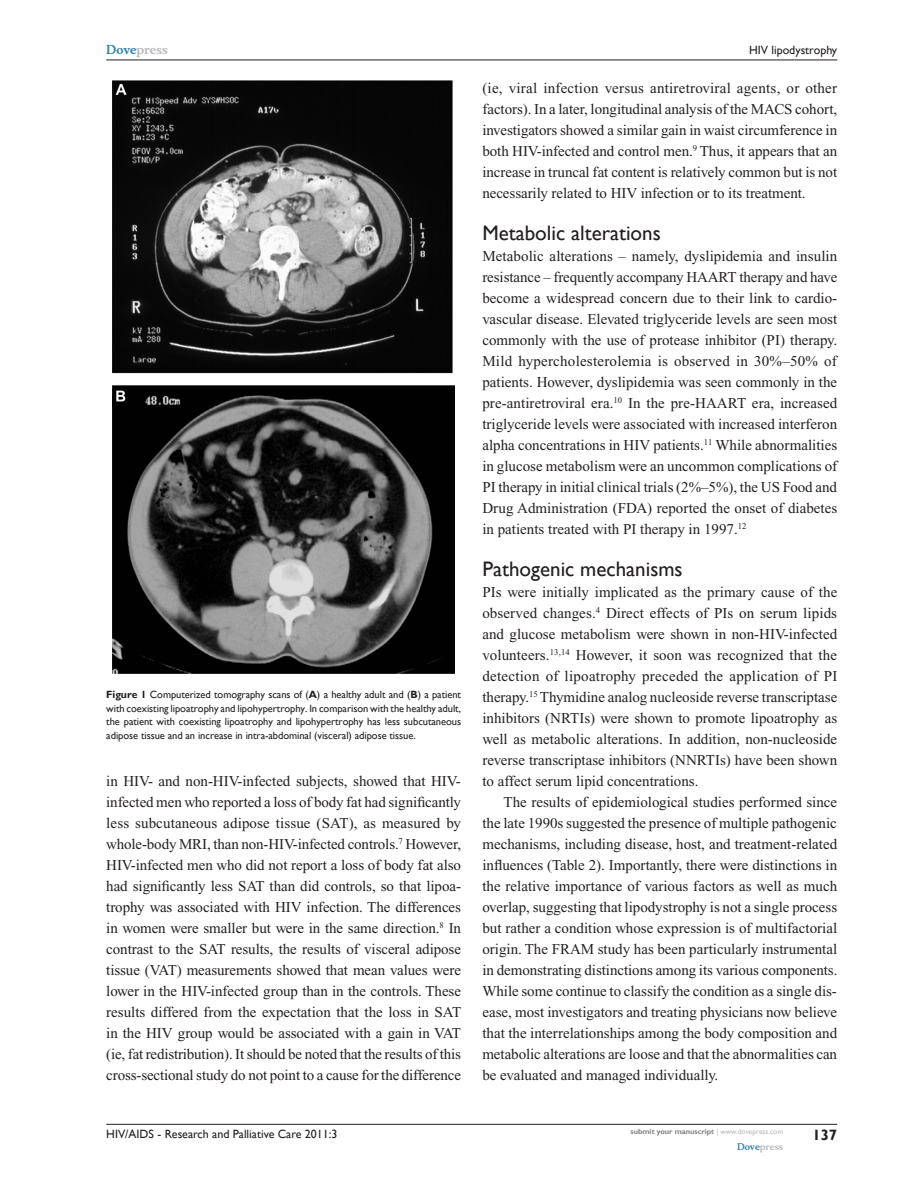
<style>
.page{position:relative;width:918px;height:1188px;background:#fff}
.page>*{position:absolute;margin:0;border:0;box-sizing:border-box;transform-origin:0 0}
.t1{font:21px "Gill Sans";color:#231f20}
.t2{font:15px/21px "Times New Roman";letter-spacing:-.005em;color:#231f20;text-align:justify}
.t3{font:700 15px "Gill Sans";color:#231f20}
.t4{font:12px "Gill Sans";color:#231f20}
.t5{font:700 12px "Musee";color:#b8b9bc}
.t6{font:10.5px/13.5px "Gill Sans";letter-spacing:-.005em;color:#231f20;text-align:justify}
.t7{font:700 9px "Musee";color:#b8b9bc}
.t8{font:700 7.5px "Gill Sans";color:#808285}
.s1{color:#3485ae}
.s2{font-weight:700}
.s3{font-weight:400;color:#b8b9bc}
</style>
<div class="page">
<hr style="left:106px;top:1124px;width:731px;height:1px;background:#231f20">
<hr style="left:106px;top:60px;width:731px;height:1px;background:#231f20">
<img style="left:113px;top:81px;width:342px;height:592px">
<p class="t5" style="left:106px;top:43px;width:63px"><span class="s1">Dove</span>press</p>
<p class="t6" style="left:106px;top:688px;width:356px"><span class="s2">Figure 1</span> Computerized tomography scans of (<span class="s2">A</span>) a healthy adult and (<span class="s2">B</span>) a patient with coexisting lipoatrophy and lipohypertrophy. In comparison with the healthy adult, the patient with coexisting lipoatrophy and lipohypertrophy has less subcutaneous adipose tissue and an increase in intra-abdominal (visceral) adipose tissue.</p>
<p class="t2" style="left:106px;top:770px;width:356px">in HIV- and non-HIV-infected subjects, showed that HIV&shy;infected men who reported a loss of body fat had significantly less subcutaneous adipose tissue (SAT), as measured by whole-body MRI, than non-HIV-infected controls.<sup>7</sup> However, HIV-infected men who did not report a loss of body fat also had significantly less SAT than did controls, so that lipoa&shy;trophy was associated with HIV infection. The differences in women were smaller but were in the same direction.<sup>8</sup> In contrast to the SAT results, the results of visceral adipose tissue (VAT) measurements showed that mean values were lower in the HIV-infected group than in the controls. These results differed from the expectation that the loss in SAT in the HIV group would be associated with a gain in VAT (ie, fat redistribution). It should be noted that the results of this cross-sectional study do not point to a cause for the difference</p>
<p class="t4" style="left:749px;top:43px;width:90px">HIV lipodystrophy</p>
<p class="t2" style="left:482px;top:77px;width:356px">(ie, viral infection versus antiretroviral agents, or other factors). In a later, longitudinal analysis of the MACS cohort, investigators showed a similar gain in waist circumference in both HIV-infected and control men.<sup>9</sup> Thus, it appears that an increase in truncal fat content is relatively common but is not necessarily related to HIV infection or to its treatment.</p>
<h1 class="t1" style="left:482px;top:220px;width:180px">Metabolic alterations</h1>
<p class="t2" style="left:482px;top:245px;width:357px">Metabolic alterations – namely, dyslipidemia and insulin resistance – frequently accompany HAART therapy and have become a widespread concern due to their link to cardio&shy;vascular disease. Elevated triglyceride levels are seen most commonly with the use of protease inhibitor (PI) therapy.<br>Mild hypercholesterolemia is observed in 30%–50% of patients. However, dyslipidemia was seen commonly in the pre-antiretroviral era.<sup>10</sup> In the pre-HAART era, increased triglyceride levels were associated with increased interferon alpha concentrations in HIV patients.<sup>11</sup> While abnormalities in glucose metabolism were an uncommon complications of PI therapy in initial clinical trials (2%–5%), the US Food and Drug Administration (FDA) reported the onset of diabetes in patients treated with PI therapy in 1997.<sup>12</sup></p>
<h1 class="t1" style="left:482px;top:556px;width:202px">Pathogenic mechanisms</h1>
<p class="t2" style="left:482px;top:581px;width:357px">PIs were initially implicated as the primary cause of the observed changes.<sup>4</sup> Direct effects of PIs on serum lipids and glucose metabolism were shown in non-HIV-infected volunteers.<sup>13,14</sup> However, it soon was recognized that the detection of lipoatrophy preceded the application of PI therapy.<sup>15</sup> Thymidine analog nucleoside reverse transcriptase inhibitors (NRTIs) were shown to promote lipoatrophy as well as metabolic alterations. In addition, non-nucleoside reverse transcriptase inhibitors (NNRTIs) have been shown to affect serum lipid concentrations.</p>
<p class="t2" style="left:482px;top:791px;width:357px;text-indent:21px">The results of epidemiological studies performed since the late 1990s suggested the presence of multiple pathogenic mechanisms, including disease, host, and treatment-related influences (Table 2). Importantly, there were distinctions in the relative importance of various factors as well as much overlap, suggesting that lipodystrophy is not a single process but rather a condition whose expression is of multifactorial origin. The FRAM study has been particularly instrumental in demonstrating distinctions among its various components.<br>While some continue to classify the condition as a single dis&shy;ease, most investigators and treating physicians now believe that the interrelationships among the body composition and metabolic alterations are loose and that the abnormalities can be evaluated and managed individually.</p>
<p class="t4" style="left:106px;top:1127px;width:233px">HIV/AIDS - Research and Palliative Care 2011:3</p>
<p class="t8" style="left:631px;top:1127px;width:154px">submit your manuscript <span class="s3">| www.dovepress.com</span></p>
<p class="t7" style="left:737px;top:1141px;width:48px"><span class="s1">Dove</span>press</p>
<p class="t3" style="left:812px;top:1126px;width:26px">137</p>
</div>
